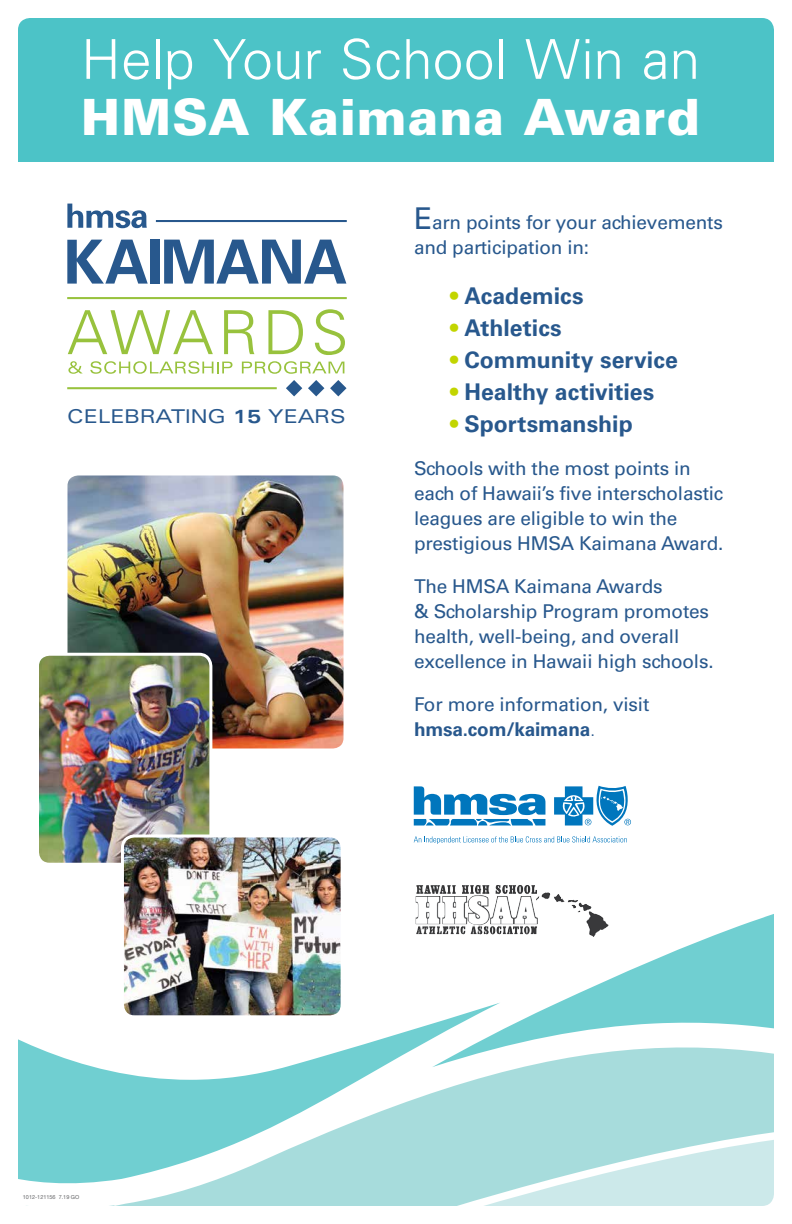
<style>
.page{position:relative;width:792px;height:1224px;background:#fff}
.page>*{position:absolute;margin:0;border:0;box-sizing:border-box;transform-origin:0 0}
.t1{font:300 55px "Univers LT Std";letter-spacing:.005em;color:#fff}
.t2{font:900 50px "Univers LT Std";letter-spacing:.015em;color:#fff}
.bullleted_text{font:700 23px "Univers LT Std";color:#28588d}
.Body_text{font:700 23px "Univers LT Std";letter-spacing:.005em;color:#28588d}
.bullleted_text-2{font:19px/25px "Univers LT Std";letter-spacing:-.01em;color:#28588d}
.Body_text-2{font:19px/25px "Univers LT Std";letter-spacing:-.01em;color:#28588d}
.t3{font:expanded 19px "Univers LT Std";color:#28588d}
.t4{font:5.5px "Helvetica Neue LT Std";color:#636466}
.s1{font-weight:700}
.s2{font-size:30px}
.s3{color:#c2d500}
.s4{font-weight:300}
</style>
<div class="page">
<div style="left:18px;top:18px;width:756px;height:144px;background:#4cc3c7"></div>
<svg style="left:68px;top:310px;width:145px;height:44px"></svg>
<svg style="left:224px;top:310px;width:31px;height:44px"></svg>
<svg style="left:268px;top:310px;width:35px;height:44px"></svg>
<svg style="left:315px;top:309px;width:30px;height:46px"></svg>
<svg style="left:67px;top:240px;width:81px;height:44px"></svg>
<div style="left:150px;top:239px;width:10px;height:45px;background:#28588d"></div>
<svg style="left:164px;top:240px;width:182px;height:44px"></svg>
<svg style="left:67px;top:204px;width:80px;height:24px"></svg>
<svg style="left:68px;top:361px;width:15px;height:13px"></svg>
<svg style="left:90px;top:361px;width:142px;height:13px"></svg>
<svg style="left:242px;top:361px;width:102px;height:13px"></svg>
<hr style="left:67px;top:297px;width:280px;height:2px;background:#98c23d">
<hr style="left:67px;top:387px;width:210px;height:2px;background:#98c23d">
<hr style="left:156px;top:220px;width:191px;height:2px;background:#28588d">
<svg style="left:330px;top:380px;width:17px;height:16px"></svg>
<svg style="left:308px;top:380px;width:16px;height:16px"></svg>
<svg style="left:286px;top:380px;width:16px;height:16px"></svg>
<img style="left:475px;top:885px;width:62px;height:9px">
<svg style="left:554px;top:786px;width:77px;height:40px"></svg>
<svg style="left:414px;top:786px;width:131px;height:40px"></svg>
<svg style="left:414px;top:836px;width:213px;height:8px"></svg>
<img style="left:68px;top:476px;width:274px;height:272px">
<div style="left:64px;top:472px;width:282px;height:280px;border:3px solid #fff;border-radius:12px"></div>
<img style="left:40px;top:654px;width:171px;height:208px">
<div style="left:36px;top:653px;width:176px;height:213px;border:3px solid #fff;border-radius:12px"></div>
<img style="left:122px;top:836px;width:218px;height:64px">
<div style="left:121px;top:834px;width:223px;height:184px;border:3px solid #fff;border-radius:12px"></div>
<img style="left:121px;top:971px;width:223px;height:22px">
<svg style="left:534px;top:971px;width:240px;height:43px;fill:#70cfd1"></svg>
<img style="left:121px;top:900px;width:653px;height:71px">
<svg style="left:26px;top:1014px;width:748px;height:192px;fill:#a7dcdc"></svg>
<svg style="left:18px;top:993px;width:482px;height:202px"></svg>
<svg style="left:338px;top:1123px;width:436px;height:83px;background:#b7e2e2"></svg>
<p class="t1" style="left:81px;top:26px;width:621px">Help Your School Win an</p>
<p class="t2" style="left:81px;top:86px;width:620px">HMSA Kaimana Award</p>
<p class="t3" style="left:67px;top:405px;width:280px">CELEBRATING <span class="s1">15</span> YEARS</p>
<p class="Body_text-2" style="left:414px;top:210px;width:310px"><span class="s2">E</span>arn points for your achievements and participation in:</p>
<p class="Body_text" style="left:450px;top:283px;width:135px"><span class="s3">•</span> Academics</p>
<p class="bullleted_text" style="left:450px;top:315px;width:113px"><span class="s3">•</span> Athletics</p>
<p class="bullleted_text" style="left:450px;top:347px;width:229px"><span class="s3">•</span> Community service</p>
<p class="bullleted_text" style="left:450px;top:379px;width:206px"><span class="s3">•</span> Healthy activities</p>
<p class="bullleted_text" style="left:450px;top:411px;width:184px"><span class="s3">•</span> Sportsmanship</p>
<p class="bullleted_text-2" style="left:414px;top:456px;width:311px">Schools with the most points in each of Hawaii’s five interscholastic leagues are eligible to win the prestigious HMSA Kaimana Award.</p>
<p class="bullleted_text-2" style="left:414px;top:574px;width:301px">The HMSA Kaimana Awards<br>&amp; Scholarship Program promotes health, well-being, and overall excellence in Hawaii high schools.</p>
<p class="bullleted_text-2" style="left:414px;top:692px;width:237px">For more information, visit <span class="s1">hmsa.com/kaimana</span><span class="s4">.</span></p>
<p class="t4" style="left:23px;top:1194px;width:58px">1012-121156 7.19 GO</p>
</div>
